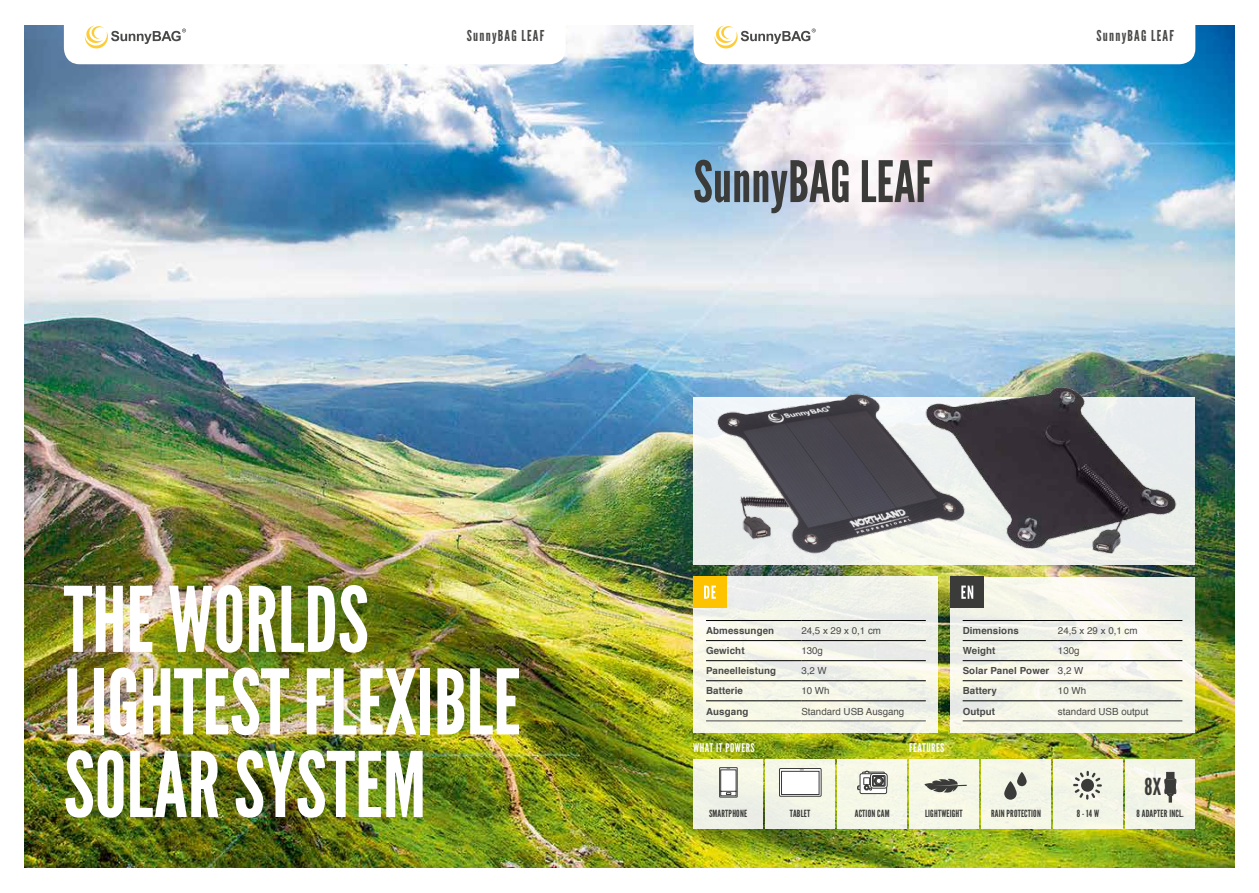
<style>
.page{position:relative;width:1259px;height:893px;background:#fff}
.page>*{position:absolute;margin:0;border:0;box-sizing:border-box;transform-origin:0 0}
.t1{font:90px/82.5px "League Gothic";color:#fff}
.t2{font:57px "League Gothic";color:#3b3b3a}
.t3{font:23.4px "League Gothic";color:#3b3b3a}
.t4{font:15px "League Gothic";letter-spacing:.08em;color:#494948}
.t5{font:12px "League Gothic";letter-spacing:.04em;color:#fff}
.t6{font:9.9px "League Gothic";letter-spacing:.02em;color:#3b3b3a}
.t7{font:700 9.75px/20.1px "Helvetica";letter-spacing:.01em;color:#494948}
.t8{font:9.75px "Helvetica";color:#494948}
.s1{font-weight:400}
</style>
<div class="page">
<img style="left:24px;top:26px;width:1210px;height:841px">
<svg style="left:64px;top:25px;width:502px;height:39px"></svg>
<svg style="left:693px;top:25px;width:502px;height:39px"></svg>
<svg style="left:693px;top:586px;width:245px;height:146px;background:#f0f1e7"></svg>
<svg style="left:950px;top:589px;width:245px;height:143px;fill:#f4f5e8"></svg>
<div style="left:693px;top:576px;width:33px;height:32px;background:#fdc300"></div>
<svg style="left:704px;top:586px;width:12px;height:13px"></svg>
<div style="left:950px;top:576px;width:34px;height:32px;background:#3b3b3a"></div>
<svg style="left:961px;top:589px;width:12px;height:10px"></svg>
<hr style="left:706px;top:620px;width:95px;height:1px;background:#000">
<hr style="left:801px;top:620px;width:125px;height:1px;background:#000">
<hr style="left:706px;top:640px;width:95px;height:1px;background:#000">
<hr style="left:801px;top:640px;width:125px;height:1px;background:#000">
<hr style="left:706px;top:660px;width:95px;height:1px;background:#000">
<hr style="left:801px;top:660px;width:125px;height:1px;background:#000">
<hr style="left:706px;top:680px;width:95px;height:1px;background:#000">
<hr style="left:801px;top:680px;width:125px;height:1px;background:#000">
<hr style="left:706px;top:700px;width:95px;height:1px;background:#000">
<hr style="left:801px;top:700px;width:125px;height:1px;background:#000">
<hr style="left:706px;top:721px;width:95px;height:1px;background:#494948">
<hr style="left:801px;top:721px;width:125px;height:1px;background:#494948">
<hr style="left:962px;top:620px;width:96px;height:1px;background:#000">
<hr style="left:1058px;top:620px;width:124px;height:1px;background:#000">
<hr style="left:962px;top:640px;width:96px;height:1px;background:#000">
<hr style="left:1058px;top:640px;width:124px;height:1px;background:#000">
<hr style="left:962px;top:660px;width:96px;height:1px;background:#000">
<hr style="left:1058px;top:660px;width:124px;height:1px;background:#000">
<hr style="left:962px;top:680px;width:96px;height:1px;background:#000">
<hr style="left:1058px;top:680px;width:124px;height:1px;background:#000">
<hr style="left:962px;top:700px;width:96px;height:1px;background:#000">
<hr style="left:1058px;top:700px;width:124px;height:1px;background:#000">
<hr style="left:962px;top:721px;width:96px;height:1px;background:#494948">
<hr style="left:1058px;top:721px;width:124px;height:1px;background:#494948">
<div style="left:693px;top:759px;width:70px;height:69px;background:#eff2e7"></div>
<div style="left:909px;top:759px;width:70px;height:69px;background:#f6f8e7"></div>
<div style="left:719px;top:767px;width:18px;height:30px;border:1px solid #3b3b3a"></div>
<svg style="left:720px;top:768px;width:17px;height:28px"></svg>
<div style="left:765px;top:759px;width:70px;height:69px;background:#f3f6e7"></div>
<div style="left:981px;top:759px;width:70px;height:69px;background:#f4f7e7"></div>
<div style="left:779px;top:768px;width:42px;height:28px;background:#fff"></div>
<div style="left:779px;top:768px;width:42px;height:29px;border:1px solid #3b3b3a"></div>
<div style="left:781px;top:771px;width:38px;height:24px;border:1px solid #3b3b3a"></div>
<div style="left:837px;top:759px;width:70px;height:69px;background:#f5f8e7"></div>
<div style="left:1053px;top:759px;width:70px;height:69px;background:#f3f6e7"></div>
<div style="left:1125px;top:759px;width:70px;height:69px;background:#f3f6e7"></div>
<svg style="left:857px;top:771px;width:30px;height:23px"></svg>
<svg style="left:1073px;top:771px;width:29px;height:29px"></svg>
<div style="left:1081px;top:779px;width:13px;height:13px;background:#3b3b3a;border-radius:50%"></div>
<svg style="left:1004px;top:781px;width:12px;height:19px"></svg>
<svg style="left:1017px;top:772px;width:9px;height:14px"></svg>
<svg style="left:924px;top:778px;width:43px;height:15px"></svg>
<svg style="left:1164px;top:772px;width:12px;height:31px"></svg>
<img style="left:869px;top:353px;width:355px;height:236px">
<img style="left:668px;top:365px;width:331px;height:221px">
<h3 class="t4" style="left:467px;top:27px;width:79px">SunnyBAG LEAF</h3>
<h3 class="t4" style="left:1096px;top:27px;width:79px">SunnyBAG LEAF</h3>
<h1 class="t1" style="left:64px;top:579px;width:458px">THE WORLDS<br>LIGHTEST FLEXIBLE<br>SOLAR SYSTEM</h1>
<h2 class="t2" style="left:693px;top:148px;width:241px">SunnyBAG LEAF</h2>
<p class="t7" style="left:706px;top:621px;width:70px">Abmessungen</p>
<p class="t8" style="left:801px;top:623px;width:81px">24,5 x 29 x 0,1 cm</p>
<p class="t7" style="left:706px;top:641px;width:40px">Gewicht</p>
<p class="t8" style="left:801px;top:643px;width:23px">130g</p>
<p class="t7" style="left:706px;top:661px;width:72px">Paneelleistung</p>
<p class="t8" style="left:801px;top:663px;width:27px">3,2 W</p>
<p class="t7" style="left:706px;top:681px;width:38px">Batterie</p>
<p class="t8" style="left:801px;top:683px;width:30px">10 Wh</p>
<p class="t7" style="left:706px;top:701px;width:44px">Ausgang</p>
<p class="t8" style="left:801px;top:703px;width:104px">Standard USB Ausgang</p>
<p class="t5" style="left:693px;top:741px;width:63px">WHAT IT POWERS</p>
<p class="t5" style="left:909px;top:741px;width:37px">FEATURES</p>
<p class="t7" style="left:962px;top:621px;width:58px">Dimensions</p>
<p class="t8" style="left:1058px;top:623px;width:81px">24,5 x 29 x 0,1 cm</p>
<p class="t7" style="left:962px;top:641px;width:34px">Weight</p>
<p class="t7" style="left:962px;top:641px;width:122px;text-indent:95px"><span class="s1">130g<br></span>Solar Panel Power <span class="s1">3,2 W<br></span>Battery</p>
<p class="t8" style="left:1058px;top:683px;width:30px">10 Wh</p>
<p class="t7" style="left:962px;top:701px;width:34px">Output</p>
<p class="t8" style="left:1058px;top:703px;width:92px">standard USB output</p>
<h3 class="t3" style="left:1144px;top:773px;width:18px">8X</h3>
<p class="t6" style="left:709px;top:807px;width:40px">SMARTPHONE</p>
<p class="t6" style="left:790px;top:807px;width:22px">TABLET</p>
<p class="t6" style="left:854px;top:807px;width:36px">ACTION CAM</p>
<p class="t6" style="left:925px;top:807px;width:39px">LIGHTWEIGHT</p>
<p class="t6" style="left:991px;top:807px;width:51px">RAIN PROTECTION</p>
<p class="t6" style="left:1077px;top:807px;width:24px">8 - 14 W</p>
<p class="t6" style="left:1136px;top:807px;width:49px">8 ADAPTER INCL.</p>
</div>
